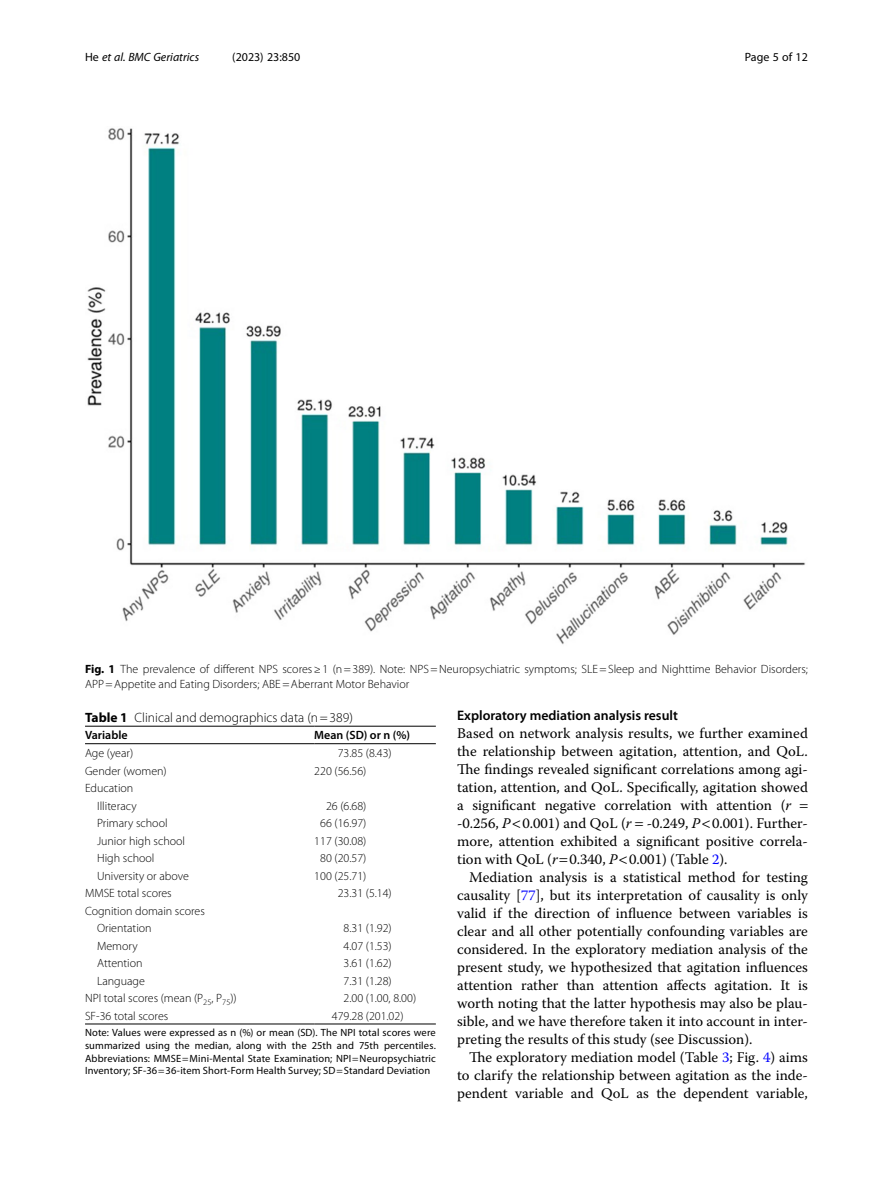
<style>
.page{position:relative;width:893px;height:1191px;background:#fff}
.page>*{position:absolute;margin:0;border:0;box-sizing:border-box;transform-origin:0 0}
.Body_Text_Indent{font:14.7px/18px "Warnock Pro";color:#000;text-align:justify}
.Body_Text{font:14.7px/18px "Warnock Pro";color:#000}
.Head_2{font:600 13.8px "Myriad Pro";color:#000}
.Table_Caption{font:300 13.5px "Myriad Pro";color:#000}
.Table_Body{font:300 12px "Myriad Pro";color:#000}
.Figure_Caption{font:300 12px/15px "Myriad Pro";color:#000}
.Table_Body_Tab1_Deci{font:300 12px "Myriad Pro";color:#000}
.Table_Head{font:600 12px "Myriad Pro";color:#000}
.t1{font:12px "Myriad Pro";color:#000}
.t2{font:italic 12px "Myriad Pro";color:#000}
.Table_Footnote{font:10.5px/12.8px "Myriad Pro";letter-spacing:.01em;color:#000;text-align:justify}
.s1{font-style:normal}
.s2{font-weight:700}
.s3{font-style:italic}
.s4{color:#00f}
</style>
<div class="page">
<hr style="left:85px;top:743px;width:229px;height:1px;background:#000">
<hr style="left:314px;top:726px;width:122px;height:1px;background:#000">
<hr style="left:314px;top:743px;width:122px;height:1px;background:#000">
<hr style="left:314px;top:1023px;width:122px;height:1px;background:#000">
<hr style="left:85px;top:1023px;width:229px;height:1px;background:#000">
<hr style="left:85px;top:726px;width:229px;height:1px;background:#000">
<img style="left:87px;top:128px;width:719px;height:517px">
<p class="t2" style="left:85px;top:50px;width:116px"><span class="s1">He</span> et al. BMC Geriatrics</p>
<p class="t1" style="left:232px;top:50px;width:70px">(2023) 23:850</p>
<p class="t1" style="left:745px;top:50px;width:65px">Page 5 of 12</p>
<p class="Figure_Caption" style="left:85px;top:662px;width:724px"><span class="s2">Fig. 1</span> The prevalence of different NPS scores≥1 (n=389). Note: NPS=Neuropsychiatric symptoms; SLE=Sleep and Nighttime Behavior Disorders;<br>APP=Appetite and Eating Disorders; ABE=Aberrant Motor Behavior</p>
<p class="Table_Caption" style="left:85px;top:710px;width:269px"><span class="s2">Table 1</span> Clinical and demographics data (n=389)</p>
<p class="Table_Head" style="left:85px;top:728px;width:44px">Variable</p>
<p class="Table_Head" style="left:314px;top:728px;width:97px">Mean (SD) or n (%)</p>
<p class="Table_Body" style="left:85px;top:746px;width:50px">Age (year)</p>
<p class="Table_Body_Tab1_Deci" style="left:338px;top:746px;width:56px">73.85 (8.43)</p>
<p class="Table_Body" style="left:85px;top:764px;width:83px">Gender (women)</p>
<p class="Table_Body_Tab1_Deci" style="left:314px;top:764px;width:54px">220 (56.56)</p>
<p class="Table_Body" style="left:85px;top:781px;width:50px">Education</p>
<p class="Table_Body" style="left:97px;top:799px;width:41px">Illiteracy</p>
<p class="Table_Body_Tab1_Deci" style="left:326px;top:799px;width:42px">26 (6.68)</p>
<p class="Table_Body" style="left:97px;top:816px;width:72px">Primary school</p>
<p class="Table_Body_Tab1_Deci" style="left:320px;top:816px;width:48px">66 (16.97)</p>
<p class="Table_Body" style="left:97px;top:834px;width:90px">Junior high school</p>
<p class="Table_Body_Tab1_Deci" style="left:314px;top:834px;width:54px">117 (30.08)</p>
<p class="Table_Body" style="left:97px;top:851px;width:59px">High school</p>
<p class="Table_Body_Tab1_Deci" style="left:320px;top:851px;width:48px">80 (20.57)</p>
<p class="Table_Body" style="left:97px;top:869px;width:93px">University or above</p>
<p class="Table_Body_Tab1_Deci" style="left:314px;top:869px;width:54px">100 (25.71)</p>
<p class="Table_Body" style="left:85px;top:886px;width:88px">MMSE total scores</p>
<p class="Table_Body_Tab1_Deci" style="left:338px;top:886px;width:56px">23.31 (5.14)</p>
<p class="Table_Body" style="left:85px;top:904px;width:121px">Cognition domain scores</p>
<p class="Table_Body" style="left:97px;top:921px;width:56px">Orientation</p>
<p class="Table_Body_Tab1_Deci" style="left:344px;top:921px;width:50px">8.31 (1.92)</p>
<p class="Table_Body" style="left:97px;top:939px;width:42px">Memory</p>
<p class="Table_Body_Tab1_Deci" style="left:344px;top:939px;width:50px">4.07 (1.53)</p>
<p class="Table_Body" style="left:97px;top:956px;width:47px">Attention</p>
<p class="Table_Body_Tab1_Deci" style="left:344px;top:956px;width:50px">3.61 (1.62)</p>
<p class="Table_Body" style="left:97px;top:974px;width:49px">Language</p>
<p class="Table_Body_Tab1_Deci" style="left:344px;top:974px;width:50px">7.31 (1.28)</p>
<p class="Table_Body" style="left:85px;top:991px;width:153px">NPI total scores (mean (P<sub>25</sub>, P<sub>75</sub>))</p>
<p class="Table_Body_Tab1_Deci" style="left:344px;top:991px;width:74px">2.00 (1.00, 8.00)</p>
<p class="Table_Body" style="left:85px;top:1009px;width:85px">SF-36 total scores</p>
<p class="Table_Body_Tab1_Deci" style="left:332px;top:1009px;width:73px">479.28 (201.02)</p>
<p class="Table_Footnote" style="left:85px;top:1026px;width:352px">Note: Values were expressed as n (%) or mean (SD). The NPI total scores were summarized using the median, along with the 25th and 75th percentiles.<br>Abbreviations: MMSE Mini-Mental State Examination; NPI Neuropsychiatric Inventory; SF-36 36-item Short-Form Health Survey; SD Standard Deviation</p>
<p class="Head_2" style="left:457px;top:707px;width:222px">Exploratory mediation analysis result</p>
<p class="Body_Text" style="left:457px;top:724px;width:352px">Based on network analysis results, we further examined the relationship between agitation, attention, and QoL.<br>The findings revealed significant correlations among agi&shy;tation, attention, and QoL. Specifically, agitation showed a significant negative correlation with attention (<span class="s3">r </span>-0.256, <span class="s3">P</span> 0.001) and QoL (<span class="s3">r</span> -0.249, <span class="s3">P</span> 0.001). Further&shy;more, attention exhibited a significant positive correla&shy;tion with QoL (<span class="s3">r</span> 0.340, <span class="s3">P</span> 0.001) (Table <span class="s4">2</span>).</p>
<p class="Body_Text_Indent" style="left:457px;top:868px;width:352px;text-indent:12px">Mediation analysis is a statistical method for testing causality [<span class="s4">77</span>], but its interpretation of causality is only valid if the direction of influence between variables is clear and all other potentially confounding variables are considered. In the exploratory mediation analysis of the present study, we hypothesized that agitation influences attention rather than attention affects agitation. It is worth noting that the latter hypothesis may also be plau&shy;sible, and we have therefore taken it into account in inter&shy;preting the results of this study (see Discussion).</p>
<p class="Body_Text_Indent" style="left:457px;top:1048px;width:352px;text-indent:12px">The exploratory mediation model (Table <span class="s4">3</span>; Fig. <span class="s4">4</span>) aims to clarify the relationship between agitation as the inde&shy;pendent variable and QoL as the dependent variable,</p>
</div>
